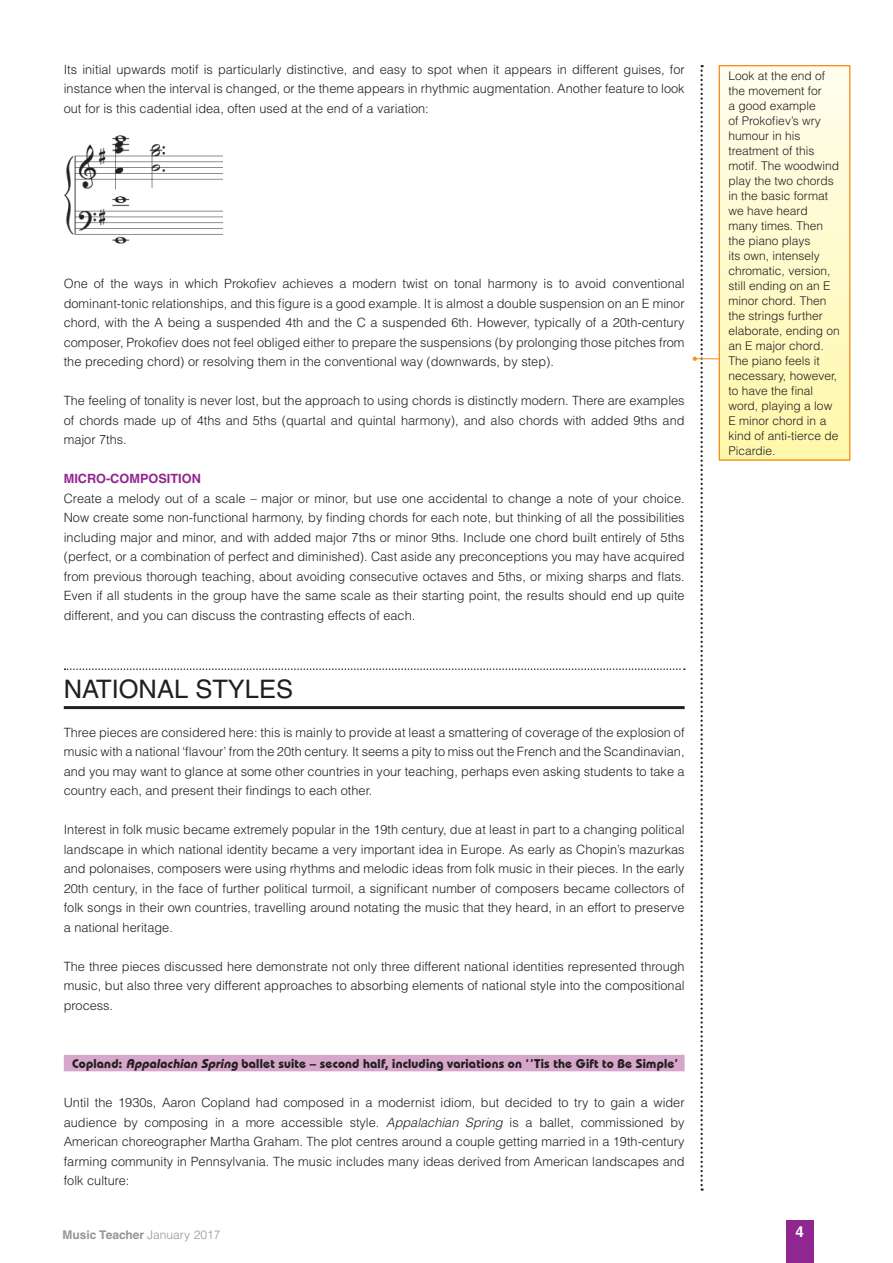
<style>
.page{position:relative;width:893px;height:1263px;background:#fff}
.page>*{position:absolute;margin:0;border:0;box-sizing:border-box;transform-origin:0 0}
.A_Heading{font:25.5px "Helvetica";color:#231f20}
.t1{font:700 15px "Helvetica";color:#fff}
.Body_Text{font:300 12.75px/19.5px "Helvetica";color:#231f20;text-align:justify}
.B_Heading{font:700 12.75px "Bauhaus IT Cby BT";letter-spacing:.015em;color:#231f20}
.C_Heading{font:700 12.75px "Helvetica";color:#90268f}
.t2{font:300 12px/15px "Helvetica";color:#231f20}
.t3{font:700 12px "Helvetica";color:#939598}
.s1{font-style:italic}
.s2{font-weight:300}
</style>
<div class="page">
<div style="left:786px;top:1220px;width:27px;height:43px;background:#90268f"></div>
<svg style="left:65px;top:668px;width:620px;height:2px"></svg>
<hr style="left:64px;top:706px;width:621px;height:3px;background:#231f20">
<div style="left:64px;top:1055px;width:621px;height:16px;background:#d7a6cb"></div>
<img style="left:64px;top:135px;width:159px;height:109px">
<svg style="left:692px;top:65px;width:27px;height:1126px"></svg>
<div style="left:719px;top:66px;width:131px;height:394px;background:linear-gradient(to bottom,#fffdee,#fff8aa)"></div>
<div style="left:719px;top:65px;width:131px;height:396px;border:1px solid #f6911e"></div>
<p class="Body_Text" style="left:64px;top:59px;width:622px">Its initial upwards motif is particularly distinctive, and easy to spot when it appears in different guises, for instance when the interval is changed, or the theme appears in rhythmic augmentation. Another feature to look out for is this cadential idea, often used at the end of a variation:</p>
<p class="Body_Text" style="left:64px;top:273px;width:622px">One of the ways in which Prokofiev achieves a modern twist on tonal harmony is to avoid conventional dominant-tonic relationships, and this figure is a good example. It is almost a double suspension on an E minor chord, with the A being a suspended 4th and the C a suspended 6th. However, typically of a 20th-century composer, Prokofiev does not feel obliged either to prepare the suspensions (by prolonging those pitches from the preceding chord) or resolving them in the conventional way (downwards, by step).</p>
<p class="Body_Text" style="left:64px;top:390px;width:622px">The feeling of tonality is never lost, but the approach to using chords is distinctly modern. There are examples of chords made up of 4ths and 5ths (quartal and quintal harmony), and also chords with added 9ths and major 7ths.</p>
<p class="C_Heading" style="left:64px;top:471px;width:139px">MICRO-COMPOSITION</p>
<p class="Body_Text" style="left:64px;top:488px;width:622px">Create a melody out of a scale – major or minor, but use one accidental to change a note of your choice.<br>Now create some non-functional harmony, by finding chords for each note, but thinking of all the possibilities including major and minor, and with added major 7ths or minor 9ths. Include one chord built entirely of 5ths (perfect, or a combination of perfect and diminished). Cast aside any preconceptions you may have acquired from previous thorough teaching, about avoiding consecutive octaves and 5ths, or mixing sharps and flats.<br>Even if all students in the group have the same scale as their starting point, the results should end up quite different, and you can discuss the contrasting effects of each.</p>
<p class="A_Heading" style="left:64px;top:674px;width:231px">NATIONAL STYLES</p>
<p class="Body_Text" style="left:64px;top:722px;width:622px">Three pieces are considered here: this is mainly to provide at least a smattering of coverage of the explosion of music with a national ‘flavour’ from the 20th century. It seems a pity to miss out the French and the Scandinavian, and you may want to glance at some other countries in your teaching, perhaps even asking students to take a country each, and present their findings to each other.</p>
<p class="Body_Text" style="left:64px;top:819px;width:622px">Interest in folk music became extremely popular in the 19th century, due at least in part to a changing political landscape in which national identity became a very important idea in Europe. As early as Chopin’s mazurkas and polonaises, composers were using rhythms and melodic ideas from folk music in their pieces. In the early 20th century, in the face of further political turmoil, a significant number of composers became collectors of folk songs in their own countries, travelling around notating the music that they heard, in an effort to preserve a national heritage.</p>
<p class="Body_Text" style="left:64px;top:956px;width:622px">The three pieces discussed here demonstrate not only three different national identities represented through music, but also three very different approaches to absorbing elements of national style into the compositional process.</p>
<p class="B_Heading" style="left:72px;top:1056px;width:607px">Copland: <span class="s1">Appalachian Spring</span> ballet suite – second half, including variations on ‘’Tis the Gift to Be Simple’</p>
<p class="Body_Text" style="left:64px;top:1092px;width:622px">Until the 1930s, Aaron Copland had composed in a modernist idiom, but decided to try to gain a wider audience by composing in a more accessible style. <span class="s1">Appalachian Spring</span> is a ballet, commissioned by American choreographer Martha Graham. The plot centres around a couple getting married in a 19th-century farming community in Pennsylvania. The music includes many ideas derived from American landscapes and folk culture:</p>
<p class="t2" style="left:728px;top:68px;width:113px">Look at the end of the movement for<br>a good example<br>of Prokofiev’s wry humour in his treatment of this motif. The woodwind play the two chords in the basic format we have heard many times. Then the piano plays<br>its own, intensely chromatic, version, still ending on an E minor chord. Then the strings further elaborate, ending on an E major chord.<br>The piano feels it necessary, however, to have the final word, playing a low<br>E minor chord in a kind of anti-tierce de<br>Picardie.</p>
<p class="t3" style="left:63px;top:1227px;width:159px">Music Teacher <span class="s2">January 2017</span></p>
<p class="t1" style="left:795px;top:1222px;width:10px">4</p>
</div>
